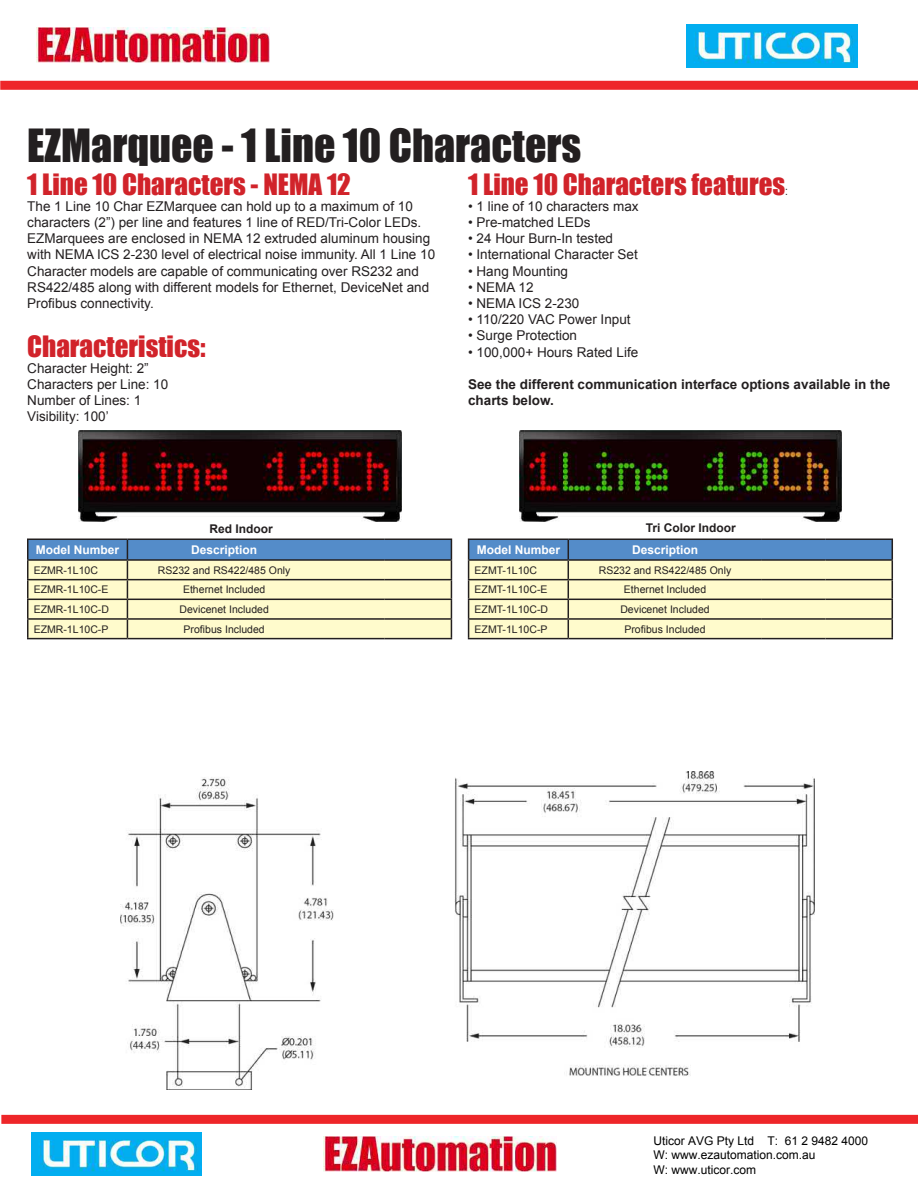
<style>
.page{position:relative;width:918px;height:1188px;background:#fff}
.page>*{position:absolute;margin:0;border:0;box-sizing:border-box;transform-origin:0 0}
.t1{font:42px "Impact";color:#231f20}
.t2{font:27px "Impact";color:#d1232a}
.t3{font:13.5px/16.2px "Arial";color:#231f20}
.t4{font:700 13.5px/16.2px "Arial";color:#231f20}
.t5{font:12px/14.4px "Arial";color:#000}
.t6{font:700 12px "Arial";color:#fff}
.t7{font:700 12px "Arial";color:#231f20}
.t8{font:12px "Arial Narrow";color:#231f20}
.t9{font:10.5px "Arial";color:#231f20}
</style>
<div class="page">
<div style="left:0;top:81px;width:918px;height:9px;background:#ee2629"></div>
<svg style="left:27px;top:539px;width:425px;height:99px;background:#c9d1bb"></svg>
<hr style="left:27px;top:638px;width:100px;height:1px;background:#231f20">
<hr style="left:127px;top:638px;width:194px;height:1px;background:#231f20">
<hr style="left:321px;top:638px;width:64px;height:1px;background:#231f20">
<hr style="left:385px;top:638px;width:67px;height:1px;background:#231f20">
<img style="left:519px;top:431px;width:323px;height:90px">
<img style="left:79px;top:431px;width:322px;height:90px">
<svg style="left:468px;top:539px;width:425px;height:99px;background:#c9d1bb"></svg>
<hr style="left:468px;top:638px;width:100px;height:1px;background:#231f20">
<hr style="left:568px;top:638px;width:194px;height:1px;background:#231f20">
<hr style="left:762px;top:638px;width:64px;height:1px;background:#231f20">
<hr style="left:826px;top:638px;width:67px;height:1px;background:#231f20">
<img style="left:121px;top:771px;width:694px;height:319px">
<div style="left:1px;top:1115px;width:917px;height:9px;background:#ee2629"></div>
<img style="left:31px;top:1132px;width:170px;height:44px">
<img style="left:324px;top:1137px;width:233px;height:35px">
<img style="left:37px;top:27px;width:233px;height:35px">
<img style="left:687px;top:24px;width:170px;height:44px">
<p class="t1" style="left:27px;top:113px;width:556px">EZMarquee - 1 Line 10 Characters</p>
<p class="t2" style="left:27px;top:163px;width:325px">1 Line 10 Characters - NEMA 12</p>
<p class="t3" style="left:27px;top:198px;width:409px">The 1 Line 10 Char EZMarquee can hold up to a maximum of 10 characters (2”) per line and features 1 line of RED/Tri-Color LEDs.<br>EZMarquees are enclosed in NEMA 12 extruded aluminum housing with NEMA ICS 2-230 level of electrical noise immunity. All 1 Line 10<br>Character models are capable of communicating over RS232 and RS422/485 along with different models for Ethernet, DeviceNet and Profibus connectivity.</p>
<p class="t2" style="left:27px;top:325px;width:180px">Characteristics:</p>
<p class="t3" style="left:27px;top:360px;width:123px">Character Height: 2”</p>
<p class="t3" style="left:27px;top:376px;width:143px">Characters per Line: 10</p>
<p class="t3" style="left:27px;top:393px;width:116px">Number of Lines: 1</p>
<p class="t3" style="left:27px;top:409px;width:83px">Visibility: 100’</p>
<p class="t2" style="left:468px;top:163px;width:319px">1 Line 10 Characters features</p>
<p class="t8" style="left:785px;top:182px;width:4px">:</p>
<p class="t3" style="left:468px;top:198px;width:172px">• 1 line of 10 characters max</p>
<p class="t3" style="left:468px;top:214px;width:124px">• Pre-matched LEDs</p>
<p class="t3" style="left:468px;top:231px;width:147px">• 24 Hour Burn-In tested</p>
<p class="t3" style="left:468px;top:247px;width:171px">• International Character Set</p>
<p class="t3" style="left:468px;top:263px;width:102px">• Hang Mounting</p>
<p class="t3" style="left:468px;top:279px;width:67px">• NEMA 12</p>
<p class="t3" style="left:468px;top:295px;width:113px">• NEMA ICS 2-230</p>
<p class="t3" style="left:468px;top:312px;width:164px">• 110/220 VAC Power Input</p>
<p class="t3" style="left:468px;top:328px;width:111px">• Surge Protection</p>
<p class="t3" style="left:468px;top:344px;width:172px">• 100,000+ Hours Rated Life</p>
<p class="t4" style="left:468px;top:377px;width:424px">See the different communication interface options available in the charts below.</p>
<p class="t7" style="left:209px;top:520px;width:65px">Red Indoor</p>
<p class="t7" style="left:646px;top:520px;width:92px">Tri Color Indoor</p>
<p class="t6" style="left:36px;top:542px;width:85px">Model Number</p>
<p class="t6" style="left:191px;top:542px;width:68px">Description</p>
<p class="t9" style="left:34px;top:563px;width:66px">EZMR-1L10C</p>
<p class="t9" style="left:158px;top:563px;width:134px">RS232 and RS422/485 Only</p>
<p class="t9" style="left:34px;top:583px;width:76px">EZMR-1L10C-E</p>
<p class="t9" style="left:183px;top:583px;width:84px">Ethernet Included</p>
<p class="t9" style="left:34px;top:602px;width:77px">EZMR-1L10C-D</p>
<p class="t9" style="left:180px;top:602px;width:91px">Devicenet Included</p>
<p class="t9" style="left:34px;top:622px;width:76px">EZMR-1L10C-P</p>
<p class="t9" style="left:184px;top:622px;width:83px">Profibus Included</p>
<p class="t6" style="left:477px;top:542px;width:85px">Model Number</p>
<p class="t6" style="left:632px;top:542px;width:68px">Description</p>
<p class="t9" style="left:475px;top:563px;width:64px">EZMT-1L10C</p>
<p class="t9" style="left:599px;top:563px;width:134px">RS232 and RS422/485 Only</p>
<p class="t9" style="left:475px;top:583px;width:74px">EZMT-1L10C-E</p>
<p class="t9" style="left:624px;top:583px;width:84px">Ethernet Included</p>
<p class="t9" style="left:475px;top:602px;width:75px">EZMT-1L10C-D</p>
<p class="t9" style="left:620px;top:602px;width:91px">Devicenet Included</p>
<p class="t9" style="left:475px;top:622px;width:74px">EZMT-1L10C-P</p>
<p class="t9" style="left:624px;top:622px;width:83px">Profibus Included</p>
<p class="t5" style="left:653px;top:1133px;width:216px">Uticor AVG Pty Ltd T: 61 2 9482 4000<br>W: www.ezautomation.com.au<br>W: www.uticor.com</p>
</div>
